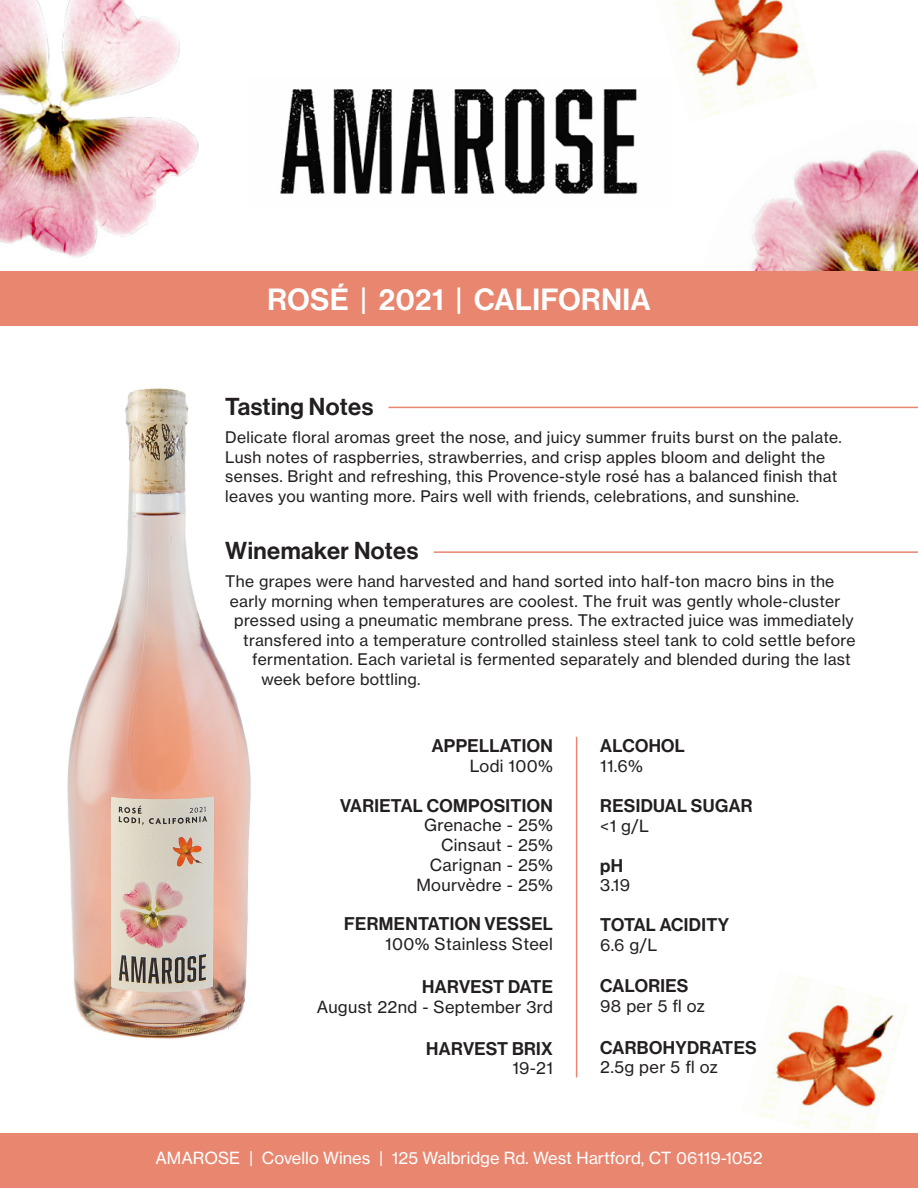
<style>
.page{position:relative;width:918px;height:1188px;background:#fff}
.page>*{position:absolute;margin:0;border:0;box-sizing:border-box;transform-origin:0 0}
.t1{font:30px "N Haas Grotesk DS Pro 65 Md";letter-spacing:.02em;color:#fff}
.t2{font:24px "N Haas Grotesk DS Pro 65 Md";letter-spacing:.02em;color:#231f20}
.t3{font:18px "N Haas Grotesk DS Pro 65 Md";letter-spacing:.02em;color:#231f20}
.t4{font:16.5px "N Haas Grotesk TX Pro 55 Rg";letter-spacing:.02em;color:#231f20}
.t5{font:16.5px "N Haas Grotesk TX Pro 55 Rg";color:#fff}
.t6{font:15.75px/19.6px "N Haas Grotesk TX Pro 55 Rg";letter-spacing:.02em;color:#231f20}
</style>
<div class="page">
<img style="left:751px;top:150px;width:167px;height:121px">
<img style="left:67px;top:388px;width:184px;height:651px">
<div style="left:0;top:271px;width:918px;height:55px;background:#e8866f"></div>
<hr style="left:576px;top:737px;width:1px;height:340px;background:#e8866f">
<img style="left:759px;top:976px;width:148px;height:155px">
<div style="left:0;top:1133px;width:918px;height:55px;background:#e8866f"></div>
<hr style="left:388px;top:407px;width:530px;height:1px;background:#e8866f">
<hr style="left:434px;top:551px;width:484px;height:2px;background:#e8866f">
<img style="left:280px;top:89px;width:358px;height:105px">
<img style="left:0;top:0;width:199px;height:258px">
<img style="left:674px;top:0;width:143px;height:118px">
<p class="t1" style="left:267px;top:282px;width:385px">ROSÉ | 2021 | CALIFORNIA</p>
<p class="t2" style="left:225px;top:392px;width:150px">Tasting Notes</p>
<p class="t6" style="left:225px;top:428px;width:618px">Delicate floral aromas greet the nose, and juicy summer fruits burst on the palate.<br>Lush notes of raspberries, strawberries, and crisp apples bloom and delight the senses. Bright and refreshing, this Provence-style rosé has a balanced finish that leaves you wanting more. Pairs well with friends, celebrations, and sunshine.</p>
<p class="t2" style="left:225px;top:536px;width:195px">Winemaker Notes</p>
<p class="t6" style="left:225px;top:572px;width:611px">The grapes were hand harvested and hand sorted into half-ton macro bins in the</p>
<p class="t6" style="left:230px;top:591px;width:612px">early morning when temperatures are coolest. The fruit was gently whole-cluster</p>
<p class="t6" style="left:234px;top:611px;width:621px">pressed using a pneumatic membrane press. The extracted juice was immediately</p>
<p class="t6" style="left:243px;top:630px;width:614px">transfered into a temperature controlled stainless steel tank to cold settle before</p>
<p class="t6" style="left:252px;top:650px;width:600px">fermentation. Each varietal is fermented separately and blended during the last</p>
<p class="t6" style="left:261px;top:669px;width:161px">week before bottling.</p>
<p class="t3" style="left:432px;top:735px;width:123px">APPELLATION</p>
<p class="t4" style="left:470px;top:756px;width:85px">Lodi 100%</p>
<p class="t3" style="left:340px;top:795px;width:214px">VARIETAL COMPOSITION</p>
<p class="t4" style="left:424px;top:815px;width:130px">Grenache - 25%</p>
<p class="t4" style="left:441px;top:835px;width:113px">Cinsaut - 25%</p>
<p class="t4" style="left:430px;top:855px;width:125px">Carignan - 25%</p>
<p class="t4" style="left:416px;top:875px;width:138px">Mourvèdre - 25%</p>
<p class="t3" style="left:344px;top:914px;width:210px">FERMENTATION VESSEL</p>
<p class="t4" style="left:385px;top:934px;width:169px">100% Stainless Steel</p>
<p class="t3" style="left:422px;top:977px;width:132px">HARVEST DATE</p>
<p class="t4" style="left:317px;top:997px;width:238px">August 22nd - September 3rd</p>
<p class="t3" style="left:426px;top:1038px;width:128px">HARVEST BRIX</p>
<p class="t4" style="left:512px;top:1058px;width:42px">19-21</p>
<p class="t3" style="left:600px;top:735px;width:86px">ALCOHOL</p>
<p class="t4" style="left:600px;top:756px;width:44px">11.6%</p>
<p class="t3" style="left:600px;top:795px;width:154px">RESIDUAL SUGAR</p>
<p class="t4" style="left:600px;top:816px;width:50px">&lt;1 g/L</p>
<p class="t3" style="left:600px;top:855px;width:24px">pH</p>
<p class="t4" style="left:600px;top:875px;width:31px">3.19</p>
<p class="t3" style="left:600px;top:915px;width:130px">TOTAL ACIDITY</p>
<p class="t4" style="left:600px;top:935px;width:58px">6.6 g/L</p>
<p class="t3" style="left:600px;top:976px;width:90px">CALORIES</p>
<p class="t4" style="left:600px;top:996px;width:106px">98 per 5 fl oz</p>
<p class="t3" style="left:600px;top:1037px;width:158px">CARBOHYDRATES</p>
<p class="t4" style="left:600px;top:1057px;width:119px">2.5g per 5 fl oz</p>
<p class="t5" style="left:155px;top:1148px;width:609px">AMAROSE | Covello Wines | 125 Walbridge Rd. West Hartford, CT 06119-1052</p>
</div>
